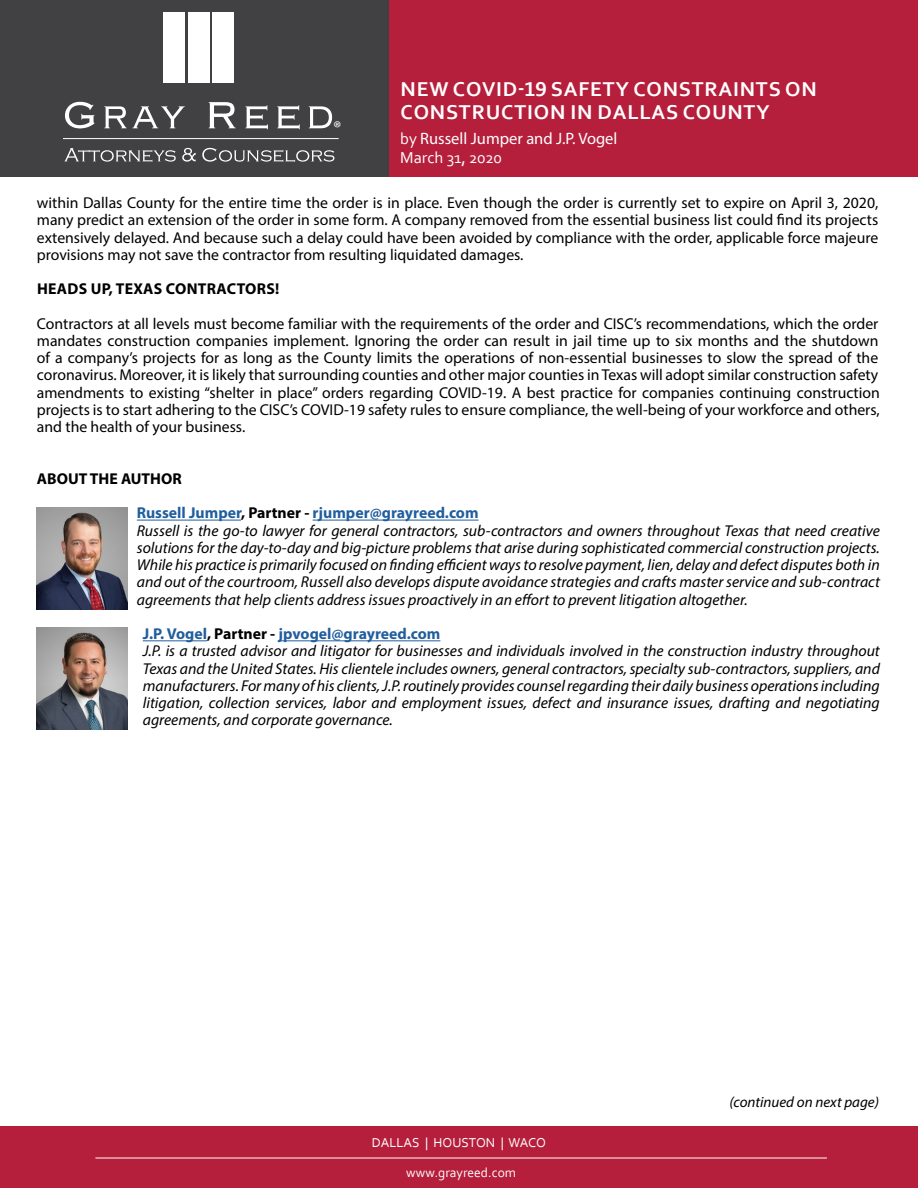
<style>
.page{position:relative;width:918px;height:1188px;background:#fff}
.page>*{position:absolute;margin:0;border:0;box-sizing:border-box;transform-origin:0 0}
.t1{font:700 21px/22.5px "Corbel";letter-spacing:.04em;color:#fff}
.t2{font:18.6px "Myriad Pro";color:#fff}
.t3{font:16.5px "Myriad Pro";color:#fff}
.t4{font:16.5px "Corbel";color:#fff}
.t5{font:15.75px/17.2px "Myriad Pro";color:#000;text-align:justify}
.t6{font:italic 15.75px/17.2px "Myriad Pro";color:#000;text-align:justify}
.t7{font:700 15.75px/34.5px "Myriad Pro";color:#215e9e}
.t8{font:700 15.75px "Myriad Pro";letter-spacing:.02em;color:#000}
.t9{font:italic 15px "Myriad Pro";color:#000}
.t10{font:13.5px "Corbel";color:#fff}
.s1{font-family:"Corbel"}
.s2{color:#000}
.s3{font-weight:700;font-style:normal;color:#215e9e}
.s4{font-weight:700;font-style:normal}
</style>
<div class="page">
<div style="left:388px;top:0;width:530px;height:176px;background:#b51f3c"></div>
<div style="left:0;top:0;width:388px;height:176px;background:#414042"></div>
<svg style="left:64px;top:148px;width:112px;height:14px"></svg>
<svg style="left:182px;top:148px;width:14px;height:14px"></svg>
<svg style="left:202px;top:148px;width:132px;height:14px"></svg>
<svg style="left:65px;top:102px;width:29px;height:26px"></svg>
<svg style="left:104px;top:106px;width:81px;height:22px"></svg>
<svg style="left:209px;top:102px;width:27px;height:26px"></svg>
<svg style="left:245px;top:105px;width:23px;height:24px"></svg>
<svg style="left:277px;top:105px;width:23px;height:24px"></svg>
<svg style="left:309px;top:106px;width:23px;height:22px"></svg>
<hr style="left:63px;top:138px;width:276px;height:1px;background:#fff">
<div style="left:164px;top:12px;width:21px;height:71px;background:#fff"></div>
<div style="left:188px;top:12px;width:21px;height:71px;background:#fff"></div>
<div style="left:213px;top:12px;width:21px;height:71px;background:#fff"></div>
<div style="left:0;top:1126px;width:918px;height:62px;background:#b51f3c"></div>
<hr style="left:95px;top:1158px;width:732px;height:1px;background:#fff">
<hr style="left:137px;top:520px;width:104px;height:1px;background:#215e9e">
<hr style="left:313px;top:520px;width:166px;height:1px;background:#215e9e">
<hr style="left:143px;top:640px;width:64px;height:1px;background:#215e9e">
<hr style="left:279px;top:640px;width:161px;height:1px;background:#215e9e">
<img style="left:37px;top:507px;width:91px;height:102px">
<img style="left:37px;top:628px;width:91px;height:102px">
<p class="t2" style="left:333px;top:116px;width:9px">®</p>
<h1 class="t1" style="left:401px;top:78px;width:418px">NEW COVID-19 SAFETY CONSTRAINTS ON<br>CONSTRUCTION IN DALLAS COUNTY</h1>
<p class="t3" style="left:400px;top:128px;width:219px"><span class="s1">by</span> Russell Jumper and J.P. Vogel</p>
<p class="t4" style="left:400px;top:148px;width:103px">March 31, 2020</p>
<p class="t5" style="left:37px;top:194px;width:843px">within Dallas County for the entire time the order is in place. Even though the order is currently set to expire on April 3, 2020, many predict an extension of the order in some form. A company removed from the essential business list could find its projects extensively delayed. And because such a delay could have been avoided by compliance with the order, applicable force majeure provisions may not save the contractor from resulting liquidated damages.</p>
<p class="t8" style="left:37px;top:279px;width:244px">HEADS UP, TEXAS CONTRACTORS!</p>
<p class="t5" style="left:37px;top:315px;width:845px">Contractors at all levels must become familiar with the requirements of the order and CISC’s recommendations, which the order mandates construction companies implement. Ignoring the order can result in jail time up to six months and the shutdown of a company’s projects for as long as the County limits the operations of non-essential businesses to slow the spread of the coronavirus. Moreover, it is likely that surrounding counties and other major counties in Texas will adopt similar construction safety amendments to existing “shelter in place” orders regarding COVID-19. A best practice for companies continuing construction projects is to start adhering to the CISC’s COVID-19 safety rules to ensure compliance, the well-being of your workforce and others, and the health of your business.</p>
<p class="t7" style="left:137px;top:461px;width:343px;text-indent:-100px"><span class="s2">ABOUT THE AUTHOR<br></span>Russell Jumper<span class="s2">, Partner -</span> rjumper@grayreed.com</p>
<p class="t6" style="left:137px;top:522px;width:745px">Russell is the go-to lawyer for general contractors, sub-contractors and owners throughout Texas that need creative solutions for the day-to-day and big-picture problems that arise during sophisticated commercial construction projects.<br>While his practice is primarily focused on finding efficient ways to resolve payment, lien, delay and defect disputes both in and out of the courtroom, Russell also develops dispute avoidance strategies and crafts master service and sub-contract agreements that help clients address issues proactively in an effort to prevent litigation altogether.</p>
<p class="t6" style="left:143px;top:625px;width:739px;text-align:left"><span class="s3">J.P. Vogel</span><span class="s4">, Partner -</span> <span class="s3">jpvogel@grayreed.com<br></span>J.P. is a trusted advisor and litigator for businesses and individuals involved in the construction industry throughout Texas and the United States. His clientele includes owners, general contractors, specialty sub-contractors, suppliers, and manufacturers. For many of his clients, J.P. routinely provides counsel regarding their daily business operations including litigation, collection services, labor and employment issues, defect and insurance issues, drafting and negotiating agreements, and corporate governance.</p>
<p class="t10" style="left:372px;top:1134px;width:176px">DALLAS | HOUSTON | WACO</p>
<p class="t10" style="left:406px;top:1164px;width:111px">www.grayreed.com</p>
<p class="t9" style="left:729px;top:1092px;width:151px">(continued on next page)</p>
</div>
